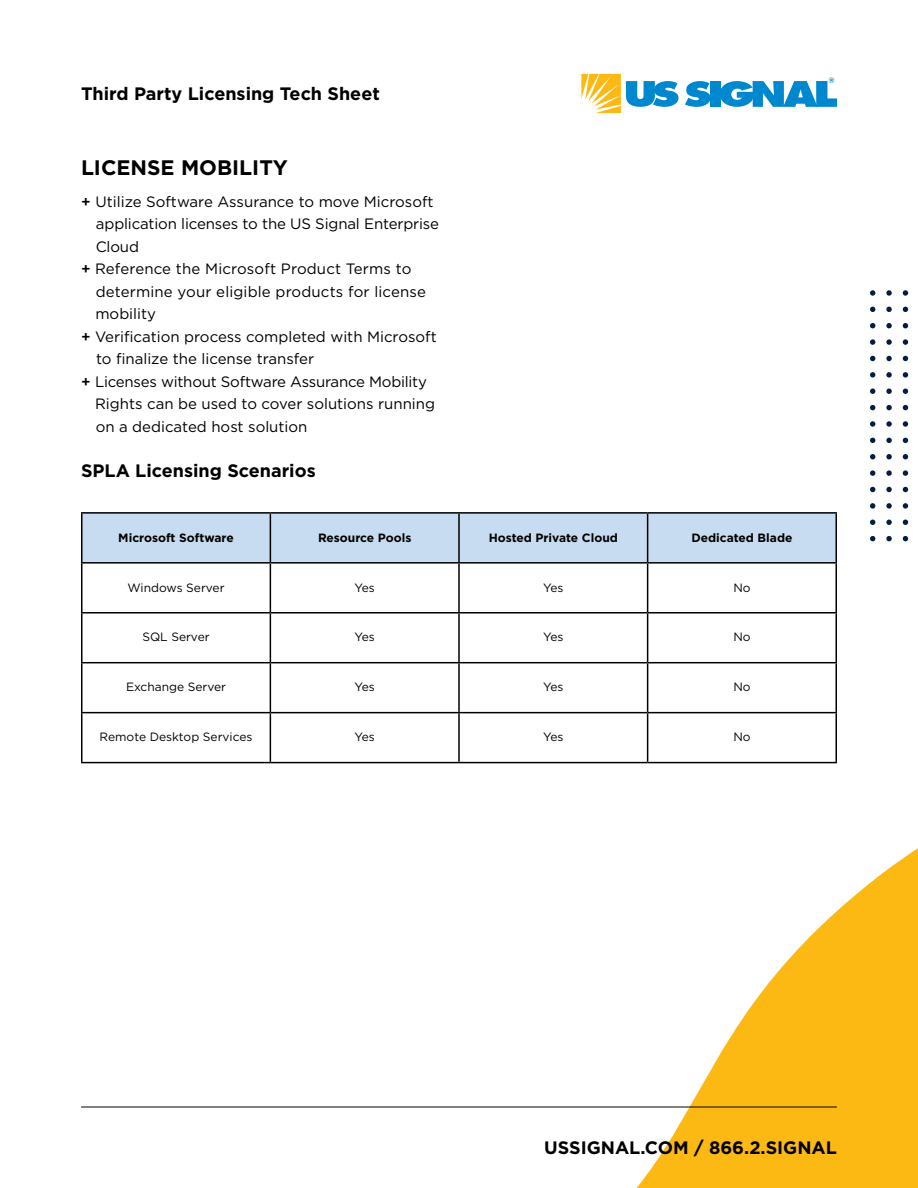
<style>
.page{position:relative;width:918px;height:1188px;background:#fff}
.page>*{position:absolute;margin:0;border:0;box-sizing:border-box;transform-origin:0 0}
.t1{font:700 21px "Gotham";color:#000}
.t2{font:700 18px "Gotham";color:#000}
.t3{font:15px "Gotham";color:#000}
.t4{font:12px "Gotham";color:#000}
.t5{font:700 12px "Gotham";color:#000}
.t6{font:900 7.8px "Gotham";color:#0088ce}
.s1{font-weight:500}
</style>
<div class="page">
<svg style="left:125px;top:689px;width:793px;height:499px"></svg>
<svg style="left:581px;top:74px;width:98px;height:39px"></svg>
<svg style="left:685px;top:81px;width:25px;height:26px"></svg>
<div style="left:710px;top:81px;width:11px;height:26px;background:#0088ce"></div>
<svg style="left:721px;top:81px;width:116px;height:26px"></svg>
<hr style="left:81px;top:1107px;width:756px;height:1px;background:#000">
<svg style="left:903px;top:536px;width:5px;height:5px"></svg>
<svg style="left:886px;top:536px;width:6px;height:5px"></svg>
<svg style="left:870px;top:536px;width:5px;height:5px"></svg>
<svg style="left:903px;top:520px;width:5px;height:5px"></svg>
<svg style="left:886px;top:520px;width:6px;height:5px"></svg>
<svg style="left:870px;top:520px;width:5px;height:5px"></svg>
<svg style="left:903px;top:503px;width:5px;height:6px"></svg>
<svg style="left:886px;top:503px;width:6px;height:6px"></svg>
<svg style="left:870px;top:503px;width:5px;height:6px"></svg>
<svg style="left:903px;top:487px;width:5px;height:5px"></svg>
<svg style="left:886px;top:487px;width:6px;height:5px"></svg>
<svg style="left:870px;top:487px;width:5px;height:5px"></svg>
<svg style="left:903px;top:470px;width:5px;height:6px"></svg>
<svg style="left:886px;top:470px;width:6px;height:6px"></svg>
<svg style="left:870px;top:470px;width:5px;height:6px"></svg>
<svg style="left:903px;top:454px;width:5px;height:5px"></svg>
<svg style="left:886px;top:454px;width:6px;height:5px"></svg>
<svg style="left:870px;top:454px;width:5px;height:5px"></svg>
<svg style="left:903px;top:438px;width:5px;height:5px"></svg>
<svg style="left:886px;top:438px;width:6px;height:5px"></svg>
<svg style="left:870px;top:438px;width:5px;height:5px"></svg>
<svg style="left:903px;top:421px;width:5px;height:6px"></svg>
<svg style="left:886px;top:421px;width:6px;height:6px"></svg>
<svg style="left:870px;top:421px;width:5px;height:6px"></svg>
<svg style="left:903px;top:405px;width:5px;height:5px"></svg>
<svg style="left:886px;top:405px;width:6px;height:5px"></svg>
<svg style="left:870px;top:405px;width:5px;height:5px"></svg>
<svg style="left:903px;top:389px;width:5px;height:5px"></svg>
<svg style="left:886px;top:389px;width:6px;height:5px"></svg>
<svg style="left:870px;top:389px;width:5px;height:5px"></svg>
<svg style="left:903px;top:372px;width:5px;height:6px"></svg>
<svg style="left:886px;top:372px;width:6px;height:6px"></svg>
<svg style="left:870px;top:372px;width:5px;height:6px"></svg>
<svg style="left:903px;top:356px;width:5px;height:5px"></svg>
<svg style="left:886px;top:356px;width:6px;height:5px"></svg>
<svg style="left:870px;top:356px;width:5px;height:5px"></svg>
<svg style="left:903px;top:339px;width:5px;height:6px"></svg>
<svg style="left:886px;top:339px;width:6px;height:6px"></svg>
<svg style="left:870px;top:339px;width:5px;height:6px"></svg>
<svg style="left:903px;top:323px;width:5px;height:5px"></svg>
<svg style="left:886px;top:323px;width:6px;height:5px"></svg>
<svg style="left:870px;top:323px;width:5px;height:5px"></svg>
<svg style="left:903px;top:307px;width:5px;height:5px"></svg>
<svg style="left:886px;top:307px;width:6px;height:5px"></svg>
<svg style="left:870px;top:307px;width:5px;height:5px"></svg>
<svg style="left:903px;top:290px;width:5px;height:6px"></svg>
<svg style="left:886px;top:290px;width:6px;height:6px"></svg>
<svg style="left:870px;top:290px;width:5px;height:6px"></svg>
<div style="left:82px;top:513px;width:754px;height:50px;background:#c7dbf1"></div>
<hr style="left:81px;top:512px;width:189px;height:2px;background:#000">
<hr style="left:81px;top:514px;width:1px;height:48px;background:#000">
<hr style="left:270px;top:512px;width:189px;height:2px;background:#000">
<hr style="left:270px;top:514px;width:1px;height:48px;background:#000">
<hr style="left:459px;top:512px;width:189px;height:2px;background:#000">
<hr style="left:458px;top:514px;width:2px;height:48px;background:#000">
<hr style="left:648px;top:512px;width:189px;height:2px;background:#000">
<hr style="left:647px;top:514px;width:1px;height:48px;background:#000">
<hr style="left:836px;top:514px;width:1px;height:48px;background:#000">
<hr style="left:81px;top:562px;width:189px;height:2px;background:#000">
<hr style="left:81px;top:564px;width:1px;height:48px;background:#000">
<hr style="left:270px;top:562px;width:189px;height:2px;background:#000">
<hr style="left:270px;top:564px;width:1px;height:48px;background:#000">
<hr style="left:459px;top:562px;width:189px;height:2px;background:#000">
<hr style="left:458px;top:564px;width:2px;height:48px;background:#000">
<hr style="left:648px;top:562px;width:189px;height:2px;background:#000">
<hr style="left:647px;top:564px;width:1px;height:48px;background:#000">
<hr style="left:836px;top:564px;width:1px;height:48px;background:#000">
<hr style="left:81px;top:612px;width:189px;height:2px;background:#000">
<hr style="left:81px;top:614px;width:1px;height:48px;background:#000">
<hr style="left:270px;top:612px;width:189px;height:2px;background:#000">
<hr style="left:270px;top:614px;width:1px;height:48px;background:#000">
<hr style="left:459px;top:612px;width:189px;height:2px;background:#000">
<hr style="left:458px;top:614px;width:2px;height:48px;background:#000">
<hr style="left:648px;top:612px;width:189px;height:2px;background:#000">
<hr style="left:647px;top:614px;width:1px;height:48px;background:#000">
<hr style="left:836px;top:614px;width:1px;height:48px;background:#000">
<hr style="left:81px;top:662px;width:189px;height:1px;background:#000">
<hr style="left:81px;top:663px;width:1px;height:49px;background:#000">
<hr style="left:270px;top:662px;width:189px;height:1px;background:#000">
<hr style="left:270px;top:663px;width:1px;height:49px;background:#000">
<hr style="left:459px;top:662px;width:189px;height:1px;background:#000">
<hr style="left:458px;top:663px;width:2px;height:49px;background:#000">
<hr style="left:648px;top:662px;width:189px;height:1px;background:#000">
<hr style="left:647px;top:663px;width:1px;height:49px;background:#000">
<hr style="left:836px;top:663px;width:1px;height:49px;background:#000">
<hr style="left:81px;top:712px;width:189px;height:1px;background:#000">
<hr style="left:81px;top:713px;width:1px;height:49px;background:#000">
<hr style="left:270px;top:712px;width:189px;height:1px;background:#000">
<hr style="left:270px;top:713px;width:1px;height:49px;background:#000">
<hr style="left:459px;top:712px;width:189px;height:1px;background:#000">
<hr style="left:458px;top:713px;width:2px;height:49px;background:#000">
<hr style="left:648px;top:712px;width:189px;height:1px;background:#000">
<hr style="left:647px;top:713px;width:1px;height:49px;background:#000">
<hr style="left:836px;top:713px;width:1px;height:49px;background:#000">
<hr style="left:81px;top:762px;width:189px;height:1px;background:#000">
<hr style="left:270px;top:762px;width:189px;height:1px;background:#000">
<hr style="left:459px;top:762px;width:189px;height:1px;background:#000">
<hr style="left:648px;top:762px;width:189px;height:1px;background:#000">
<p class="t2" style="left:81px;top:82px;width:300px">Third Party Licensing Tech Sheet</p>
<h1 class="t1" style="left:81px;top:154px;width:209px">LICENSE MOBILITY</h1>
<p class="t3" style="left:81px;top:192px;width:354px"><span class="s1">+</span> Utilize Software Assurance to move Microsoft</p>
<p class="t3" style="left:96px;top:215px;width:345px">application licenses to the US Signal Enterprise</p>
<p class="t3" style="left:96px;top:237px;width:45px">Cloud</p>
<p class="t3" style="left:81px;top:260px;width:332px"><span class="s1">+</span> Reference the Microsoft Product Terms to</p>
<p class="t3" style="left:96px;top:282px;width:332px">determine your eligible products for license</p>
<p class="t3" style="left:95px;top:305px;width:62px">mobility</p>
<p class="t3" style="left:81px;top:327px;width:357px"><span class="s1">+</span> Verification process completed with Microsoft</p>
<p class="t3" style="left:96px;top:350px;width:220px">to finalize the license transfer</p>
<p class="t3" style="left:81px;top:372px;width:348px"><span class="s1">+</span> Licenses without Software Assurance Mobility</p>
<p class="t3" style="left:95px;top:395px;width:342px">Rights can be used to cover solutions running</p>
<p class="t3" style="left:96px;top:417px;width:213px">on a dedicated host solution</p>
<p class="t2" style="left:81px;top:459px;width:236px">SPLA Licensing Scenarios</p>
<p class="t5" style="left:118px;top:530px;width:117px">Microsoft Software</p>
<p class="t5" style="left:318px;top:530px;width:95px">Resource Pools</p>
<p class="t5" style="left:489px;top:530px;width:131px">Hosted Private Cloud</p>
<p class="t5" style="left:691px;top:530px;width:103px">Dedicated Blade</p>
<p class="t4" style="left:127px;top:580px;width:99px">Windows Server</p>
<p class="t4" style="left:355px;top:580px;width:22px">Yes</p>
<p class="t4" style="left:543px;top:580px;width:22px">Yes</p>
<p class="t4" style="left:733px;top:580px;width:19px">No</p>
<p class="t4" style="left:142px;top:629px;width:69px">SQL Server</p>
<p class="t4" style="left:355px;top:629px;width:22px">Yes</p>
<p class="t4" style="left:543px;top:629px;width:22px">Yes</p>
<p class="t4" style="left:733px;top:629px;width:19px">No</p>
<p class="t4" style="left:126px;top:679px;width:102px">Exchange Server</p>
<p class="t4" style="left:355px;top:679px;width:22px">Yes</p>
<p class="t4" style="left:543px;top:679px;width:22px">Yes</p>
<p class="t4" style="left:733px;top:679px;width:19px">No</p>
<p class="t4" style="left:100px;top:729px;width:154px">Remote Desktop Services</p>
<p class="t4" style="left:355px;top:729px;width:22px">Yes</p>
<p class="t4" style="left:543px;top:729px;width:22px">Yes</p>
<p class="t4" style="left:733px;top:729px;width:19px">No</p>
<p class="t6" style="left:828px;top:76px;width:8px">®</p>
<p class="t2" style="left:544px;top:1136px;width:294px">USSIGNAL.COM / 866.2.SIGNAL</p>
</div>
